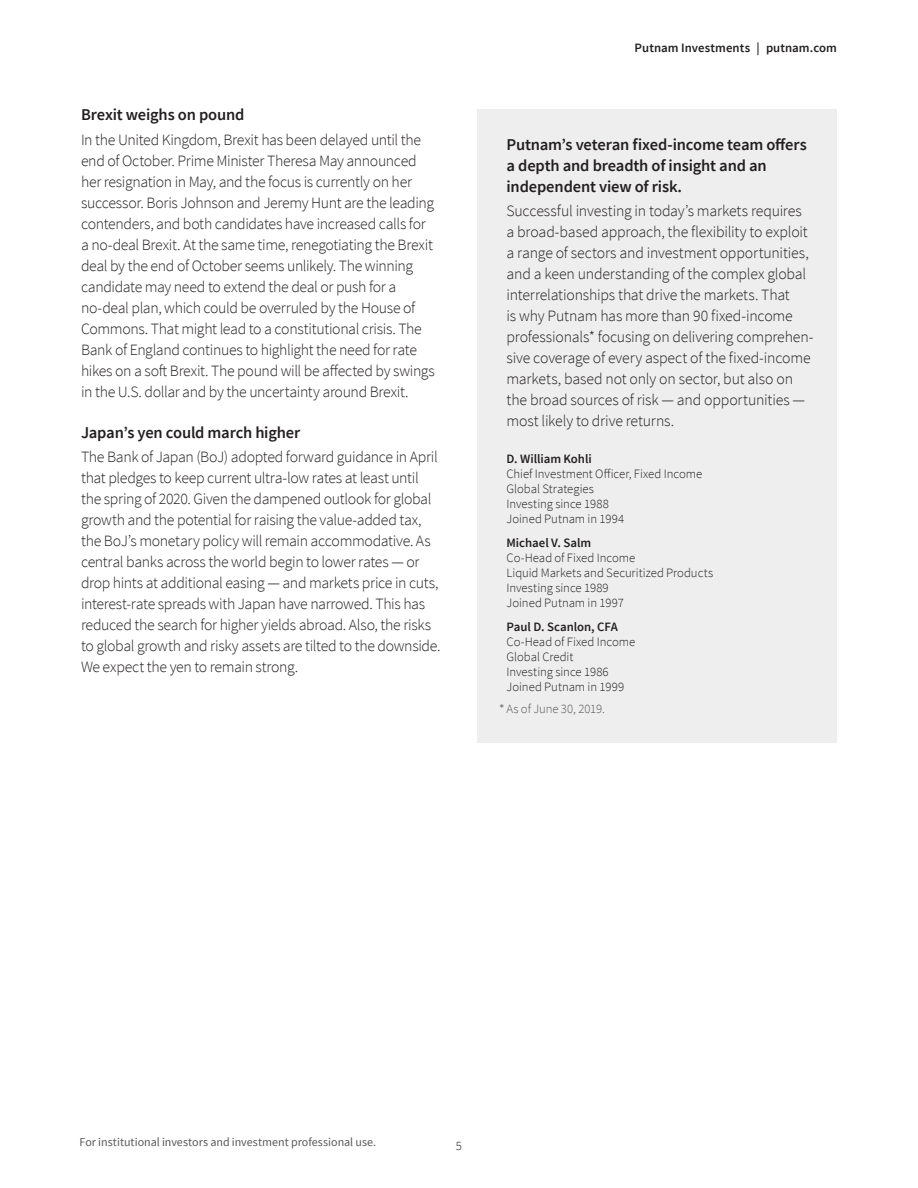
<style>
.page{position:relative;width:918px;height:1188px;background:#fff}
.page>*{position:absolute;margin:0;border:0;box-sizing:border-box;transform-origin:0 0}
.Subhead{font:600 16.5px/21px "Source Sans Pro";letter-spacing:-.01em;color:#231f20}
.Body{font:300 15.75px/21px "Source Sans Pro";letter-spacing:-.02em;color:#231f20}
.t1{font:300 12.75px/15px "Source Sans Pro";color:#231f20}
.t2{font:600 12.75px "Source Sans Pro";color:#231f20}
.t3{font:300 12.75px "Source Sans Pro";letter-spacing:-.005em;color:#57585a}
.t4{font:12px "Source Sans Pro";color:#57585a}
</style>
<div class="page">
<div style="left:477px;top:109px;width:360px;height:634px;background:#eeeeef"></div>
<p class="Subhead" style="left:81px;top:105px;width:165px">Brexit weighs on pound</p>
<p class="Body" style="left:81px;top:129px;width:355px">In the United Kingdom, Brexit has been delayed until the end of October. Prime Minister Theresa May announced her resignation in May, and the focus is currently on her successor. Boris Johnson and Jeremy Hunt are the leading contenders, and both candidates have increased calls for a no-deal Brexit. At the same time, renegotiating the Brexit deal by the end of October seems unlikely. The winning candidate may need to extend the deal or push for a no-deal plan, which could be overruled by the House of Commons. That might lead to a constitutional crisis. The Bank of England continues to highlight the need for rate hikes on a soft Brexit. The pound will be affected by swings in the U.S. dollar and by the uncertainty around Brexit.</p>
<p class="Subhead" style="left:81px;top:422px;width:221px">Japan’s yen could march higher</p>
<p class="Body" style="left:81px;top:446px;width:361px">The Bank of Japan (BoJ) adopted forward guidance in April that pledges to keep current ultra-low rates at least until the spring of 2020. Given the dampened outlook for global growth and the potential for raising the value-added tax, the BoJ’s monetary policy will remain accommodative. As central banks across the world begin to lower rates — or drop hints at additional easing — and markets price in cuts, interest-rate spreads with Japan have narrowed. This has reduced the search for higher yields abroad. Also, the risks to global growth and risky assets are tilted to the downside.<br>We expect the yen to remain strong.</p>
<p class="t2" style="left:635px;top:39px;width:204px">Putnam Investments | putnam.com</p>
<p class="Subhead" style="left:507px;top:134px;width:302px">Putnam’s veteran fixed-income team offers a depth and breadth of insight and an independent view of risk.</p>
<p class="Body" style="left:507px;top:200px;width:308px">Successful investing in today’s markets requires a broad-based approach, the flexibility to exploit a range of sectors and investment opportunities, and a keen understanding of the complex global interrelationships that drive the markets. That<br>is why Putnam has more than 90 fixed-income professionals* focusing on delivering comprehen&shy;sive coverage of every aspect of the fixed-income markets, based not only on sector, but also on the broad sources of risk — and opportunities — most likely to drive returns.</p>
<p class="t2" style="left:507px;top:451px;width:87px">D. William Kohli</p>
<p class="t1" style="left:507px;top:467px;width:197px">Chief Investment Officer, Fixed Income</p>
<p class="t1" style="left:507px;top:482px;width:89px">Global Strategies</p>
<p class="t1" style="left:507px;top:497px;width:104px">Investing since 1988</p>
<p class="t1" style="left:507px;top:512px;width:119px">Joined Putnam in 1994</p>
<p class="t2" style="left:507px;top:535px;width:86px">Michael V. Salm</p>
<p class="t1" style="left:507px;top:551px;width:130px">Co-Head of Fixed Income</p>
<p class="t1" style="left:507px;top:566px;width:208px">Liquid Markets and Securitized Products</p>
<p class="t1" style="left:507px;top:581px;width:104px">Investing since 1989</p>
<p class="t1" style="left:507px;top:596px;width:119px">Joined Putnam in 1997</p>
<p class="t2" style="left:507px;top:619px;width:113px">Paul D. Scanlon, CFA</p>
<p class="t1" style="left:507px;top:635px;width:130px">Co-Head of Fixed Income</p>
<p class="t1" style="left:507px;top:650px;width:68px">Global Credit</p>
<p class="t1" style="left:507px;top:665px;width:119px">Investing since 1986<br>Joined Putnam in 1999</p>
<p class="t3" style="left:506px;top:701px;width:100px">As of June 30, 2019.</p>
<p class="Subhead" style="left:775px;top:134px;width:12px">f</p>
<p class="Subhead" style="left:611px;top:176px;width:10px">e</p>
<p class="Body" style="left:582px;top:221px;width:9px">e</p>
<p class="t1" style="left:604px;top:467px;width:5px">f</p>
<p class="t3" style="left:533px;top:701px;width:101px">Dec mber 31, 2018.</p>
<p class="t4" style="left:80px;top:1134px;width:298px">For institutional investors and investment professional use.</p>
<p class="t1" style="left:456px;top:1139px;width:8px">5</p>
</div>
